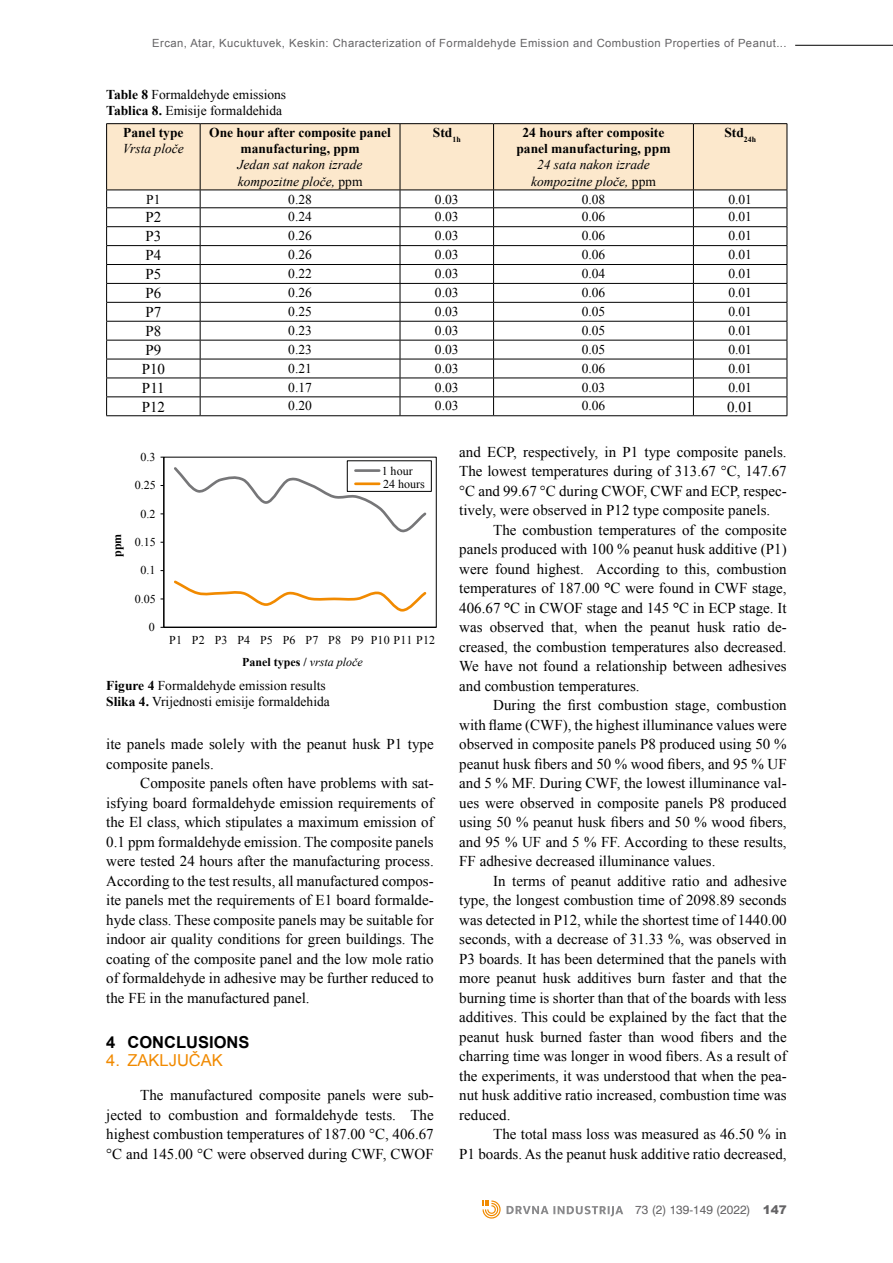
<style>
.page{position:relative;width:893px;height:1263px;background:#fff}
.page>*{position:absolute;margin:0;border:0;box-sizing:border-box;transform-origin:0 0}
.t1{font:700 16.5px "Arial";color:#000}
.t2{font:16.5px "Arial";color:#f18a00}
.t3{font:15px/19.5px "Times New Roman";color:#000;text-align:justify}
.t4{font:13.5px/16.2px "Times New Roman";color:#000}
.t5{font:700 13.5px/16.2px "Times New Roman";color:#000;text-align:center}
.t6{font:italic 13.5px/16.2px "Times New Roman";color:#000}
.t7{font:12px/13.2px "Times New Roman";letter-spacing:.005em;color:#000}
.t8{font:700 12px "Times New Roman";color:#000}
.t9{font:12px "A Helvetica";color:#646365}
.t10{font:11.25px "Arial";letter-spacing:.04em;color:#646365}
.s1{font-weight:700}
.s2{font-style:normal}
.s3{font-weight:400;font-style:italic}
.s4{font-family:"Arial";font-weight:900}
</style>
<div class="page">
<hr style="left:795px;top:45px;width:98px;height:1px;background:#000">
<svg style="left:507px;top:1206px;width:116px;height:10px"></svg>
<svg style="left:483px;top:1200px;width:18px;height:18px"></svg>
<hr style="left:106px;top:123px;width:94px;height:1px;background:#000">
<hr style="left:200px;top:123px;width:200px;height:1px;background:#000">
<hr style="left:400px;top:123px;width:94px;height:1px;background:#000">
<hr style="left:494px;top:123px;width:199px;height:1px;background:#000">
<hr style="left:693px;top:123px;width:94px;height:1px;background:#000">
<svg style="left:106px;top:124px;width:682px;height:291px"></svg>
<hr style="left:106px;top:415px;width:94px;height:1px;background:#000">
<hr style="left:200px;top:415px;width:200px;height:1px;background:#000">
<hr style="left:400px;top:415px;width:94px;height:1px;background:#000">
<hr style="left:494px;top:415px;width:199px;height:1px;background:#000">
<hr style="left:693px;top:415px;width:94px;height:1px;background:#000">
<hr style="left:163px;top:457px;width:1px;height:170px;background:#000">
<hr style="left:164px;top:627px;width:272px;height:1px;background:#000">
<svg style="left:174px;top:465px;width:253px;height:68px"></svg>
<svg style="left:174px;top:580px;width:253px;height:32px"></svg>
<div style="left:347px;top:460px;width:85px;height:32px;border:1px solid #000"></div>
<hr style="left:355px;top:469px;width:24px;height:3px;background:#767678">
<hr style="left:355px;top:482px;width:24px;height:3px;background:#f18a00">
<p class="t10" style="left:152px;top:35px;width:636px">Ercan, Atar, Kucuktuvek, Keskin: Characterization of Formaldehyde Emission and Combustion Properties of Peanut...</p>
<p class="t4" style="left:106px;top:86px;width:181px"><span class="s1">Table 8</span> Formaldehyde emissions<br><span class="s1">Tablica 8.</span> Emisije formaldehida</p>
<p class="t5" style="left:123px;top:124px;width:62px">Panel type</p>
<p class="t6" style="left:123px;top:140px;width:62px">Vrsta ploče</p>
<p class="t5" style="left:209px;top:124px;width:183px">One hour after composite panel manufacturing, ppm</p>
<p class="t6" style="left:238px;top:157px;width:126px">Jedan sat nakon izrade kompozitne ploče, <span class="s2">ppm</span></p>
<p class="t5" style="left:433px;top:124px;width:29px">Std<sub>1h</sub></p>
<p class="t5" style="left:516px;top:124px;width:156px">24 hours after composite panel manufacturing, ppm</p>
<p class="t6" style="left:531px;top:157px;width:126px;text-align:center">24 sata nakon izrade kompozitne ploče, <span class="s2">ppm</span></p>
<p class="t5" style="left:724px;top:124px;width:33px">Std<sub>24h</sub></p>
<p class="t4" style="left:146px;top:191px;width:16px">P1</p>
<p class="t4" style="left:288px;top:191px;width:25px">0.28</p>
<p class="t4" style="left:435px;top:191px;width:25px">0.03</p>
<p class="t4" style="left:582px;top:191px;width:25px">0.08</p>
<p class="t4" style="left:728px;top:191px;width:25px">0.01</p>
<p class="t3" style="left:145px;top:207px;width:17px">P2</p>
<p class="t4" style="left:288px;top:209px;width:25px">0.24</p>
<p class="t4" style="left:435px;top:209px;width:25px">0.03</p>
<p class="t4" style="left:582px;top:209px;width:25px">0.06</p>
<p class="t4" style="left:728px;top:209px;width:25px">0.01</p>
<p class="t3" style="left:145px;top:226px;width:17px">P3</p>
<p class="t4" style="left:288px;top:227px;width:25px">0.26</p>
<p class="t4" style="left:435px;top:227px;width:25px">0.03</p>
<p class="t4" style="left:582px;top:227px;width:25px">0.06</p>
<p class="t4" style="left:728px;top:227px;width:25px">0.01</p>
<p class="t3" style="left:145px;top:245px;width:17px">P4</p>
<p class="t4" style="left:288px;top:246px;width:25px">0.26</p>
<p class="t4" style="left:435px;top:246px;width:25px">0.03</p>
<p class="t4" style="left:582px;top:246px;width:25px">0.06</p>
<p class="t4" style="left:728px;top:246px;width:25px">0.01</p>
<p class="t3" style="left:145px;top:264px;width:17px">P5</p>
<p class="t4" style="left:288px;top:265px;width:25px">0.22</p>
<p class="t4" style="left:435px;top:265px;width:25px">0.03</p>
<p class="t4" style="left:582px;top:265px;width:25px">0.04</p>
<p class="t4" style="left:728px;top:265px;width:25px">0.01</p>
<p class="t3" style="left:145px;top:283px;width:17px">P6</p>
<p class="t4" style="left:288px;top:284px;width:25px">0.26</p>
<p class="t4" style="left:435px;top:284px;width:25px">0.03</p>
<p class="t4" style="left:582px;top:284px;width:25px">0.06</p>
<p class="t4" style="left:728px;top:284px;width:25px">0.01</p>
<p class="t3" style="left:145px;top:302px;width:17px">P7</p>
<p class="t4" style="left:288px;top:303px;width:25px">0.25</p>
<p class="t4" style="left:435px;top:303px;width:25px">0.03</p>
<p class="t4" style="left:582px;top:303px;width:25px">0.05</p>
<p class="t4" style="left:728px;top:303px;width:25px">0.01</p>
<p class="t3" style="left:145px;top:321px;width:17px">P8</p>
<p class="t4" style="left:288px;top:322px;width:25px">0.23</p>
<p class="t4" style="left:435px;top:322px;width:25px">0.03</p>
<p class="t4" style="left:582px;top:322px;width:25px">0.05</p>
<p class="t4" style="left:728px;top:322px;width:25px">0.01</p>
<p class="t3" style="left:145px;top:340px;width:17px">P9</p>
<p class="t4" style="left:288px;top:341px;width:25px">0.23</p>
<p class="t4" style="left:435px;top:341px;width:25px">0.03</p>
<p class="t4" style="left:582px;top:341px;width:25px">0.05</p>
<p class="t4" style="left:728px;top:341px;width:25px">0.01</p>
<p class="t3" style="left:142px;top:359px;width:25px">P10</p>
<p class="t4" style="left:288px;top:360px;width:25px">0.21</p>
<p class="t4" style="left:435px;top:360px;width:25px">0.03</p>
<p class="t4" style="left:582px;top:360px;width:25px">0.06</p>
<p class="t4" style="left:728px;top:360px;width:25px">0.01</p>
<p class="t3" style="left:142px;top:378px;width:24px">P11</p>
<p class="t4" style="left:288px;top:379px;width:25px">0.17</p>
<p class="t4" style="left:435px;top:379px;width:25px">0.03</p>
<p class="t4" style="left:582px;top:379px;width:25px">0.03</p>
<p class="t4" style="left:728px;top:379px;width:25px">0.01</p>
<p class="t3" style="left:142px;top:396px;width:25px">P12</p>
<p class="t4" style="left:288px;top:398px;width:25px">0.20</p>
<p class="t4" style="left:435px;top:398px;width:25px">0.03</p>
<p class="t4" style="left:582px;top:398px;width:25px">0.06</p>
<p class="t3" style="left:727px;top:396px;width:28px">0.01</p>
<p class="t8" style="left:109px;top:557px;width:25px;rotate:-90deg">ppm</p>
<p class="t7" style="left:140px;top:450px;width:17px">0.3</p>
<p class="t7" style="left:135px;top:478px;width:23px">0.25</p>
<p class="t7" style="left:140px;top:507px;width:17px">0.2</p>
<p class="t7" style="left:135px;top:535px;width:23px">0.15</p>
<p class="t7" style="left:140px;top:563px;width:17px">0.1</p>
<p class="t7" style="left:135px;top:592px;width:23px">0.05</p>
<p class="t7" style="left:149px;top:620px;width:7px">0</p>
<p class="t7" style="left:382px;top:464px;width:45px">1 hour<br>24 hours</p>
<p class="t7" style="left:169px;top:633px;width:267px">P1 P2 P3 P4 P5 P6 P7 P8 P9 P10 P11 P12</p>
<p class="t8" style="left:242px;top:653px;width:122px">Panel types / <span class="s3">vrsta ploče</span></p>
<p class="t4" style="left:106px;top:677px;width:225px"><span class="s1">Figure 4</span> Formaldehyde emission results<br><span class="s1">Slika 4.</span> Vrijednosti emisije formaldehida</p>
<p class="t3" style="left:106px;top:734px;width:329px">ite panels made solely with the peanut husk P1 type composite panels.</p>
<p class="t3" style="left:106px;top:773px;width:329px;text-indent:34px">Composite panels often have problems with sat&shy;isfying board formaldehyde emission requirements of the El class, which stipulates a maximum emission of 0.1 ppm formaldehyde emission. The composite panels were tested 24 hours after the manufacturing process.<br>According to the test results, all manufactured compos&shy;ite panels met the requirements of E1 board formalde&shy;hyde class. These composite panels may be suitable for indoor air quality conditions for green buildings. The coating of the composite panel and the low mole ratio of formaldehyde in adhesive may be further reduced to the FE in the manufactured panel.</p>
<p class="t1" style="left:106px;top:1031px;width:145px">4 CONCLUSIONS</p>
<p class="t2" style="left:106px;top:1049px;width:118px">4. ZAKLJUČAK</p>
<p class="t3" style="left:106px;top:1085px;width:329px;text-indent:34px">The manufactured composite panels were sub&shy;jected to combustion and formaldehyde tests. The highest combustion temperatures of 187.00 °C, 406.67 °C and 145.00 °C were observed during CWF, CWOF</p>
<p class="t3" style="left:459px;top:442px;width:329px">and ECP, respectively, in P1 type composite panels.<br>The lowest temperatures during of 313.67 °C, 147.67 °C and 99.67 °C during CWOF, CWF and ECP, respec&shy;tively, were observed in P12 type composite panels.</p>
<p class="t3" style="left:459px;top:520px;width:329px;text-indent:34px">The combustion temperatures of the composite panels produced with 100 % peanut husk additive (P1) were found highest. According to this, combustion temperatures of 187.00 <span class="s1">°</span>C were found in CWF stage, 406.67 <span class="s1">°</span>C in CWOF stage and 145 <span class="s1">°</span>C in ECP stage. It was observed that, when the peanut husk ratio de&shy;creased, the combustion temperatures also decreased.<br>We have not found a relationship between adhesives and combustion temperatures.</p>
<p class="t3" style="left:459px;top:695px;width:329px;text-indent:34px">During the first combustion stage, combustion with flame (CWF), the highest illuminance values were observed in composite panels P8 produced using 50 % peanut husk fibers and 50 % wood fibers, and 95 % UF and 5 % MF. During CWF, the lowest illuminance val&shy;ues were observed in composite panels P8 produced using 50 % peanut husk fibers and 50 % wood fibers, and 95 % UF and 5 % FF. According to these results, FF adhesive decreased illuminance values.</p>
<p class="t3" style="left:459px;top:871px;width:329px;text-indent:34px">In terms of peanut additive ratio and adhesive type, the longest combustion time of 2098.89 seconds was detected in P12, while the shortest time of 1440.00 seconds, with a decrease of 31.33 %, was observed in P3 boards. It has been determined that the panels with more peanut husk additives burn faster and that the burning time is shorter than that of the boards with less additives. This could be explained by the fact that the peanut husk burned faster than wood fibers and the charring time was longer in wood fibers. As a result of the experiments, it was understood that when the pea&shy;nut husk additive ratio increased, combustion time was reduced.</p>
<p class="t3" style="left:459px;top:1124px;width:329px;text-align:right">The total mass loss was measured as 46.50 % in<br>P1 boards. As the peanut husk additive ratio decreased,</p>
<p class="t9" style="left:635px;top:1202px;width:153px">73 (2) 139-149 (2022) <span class="s4">147</span></p>
</div>
